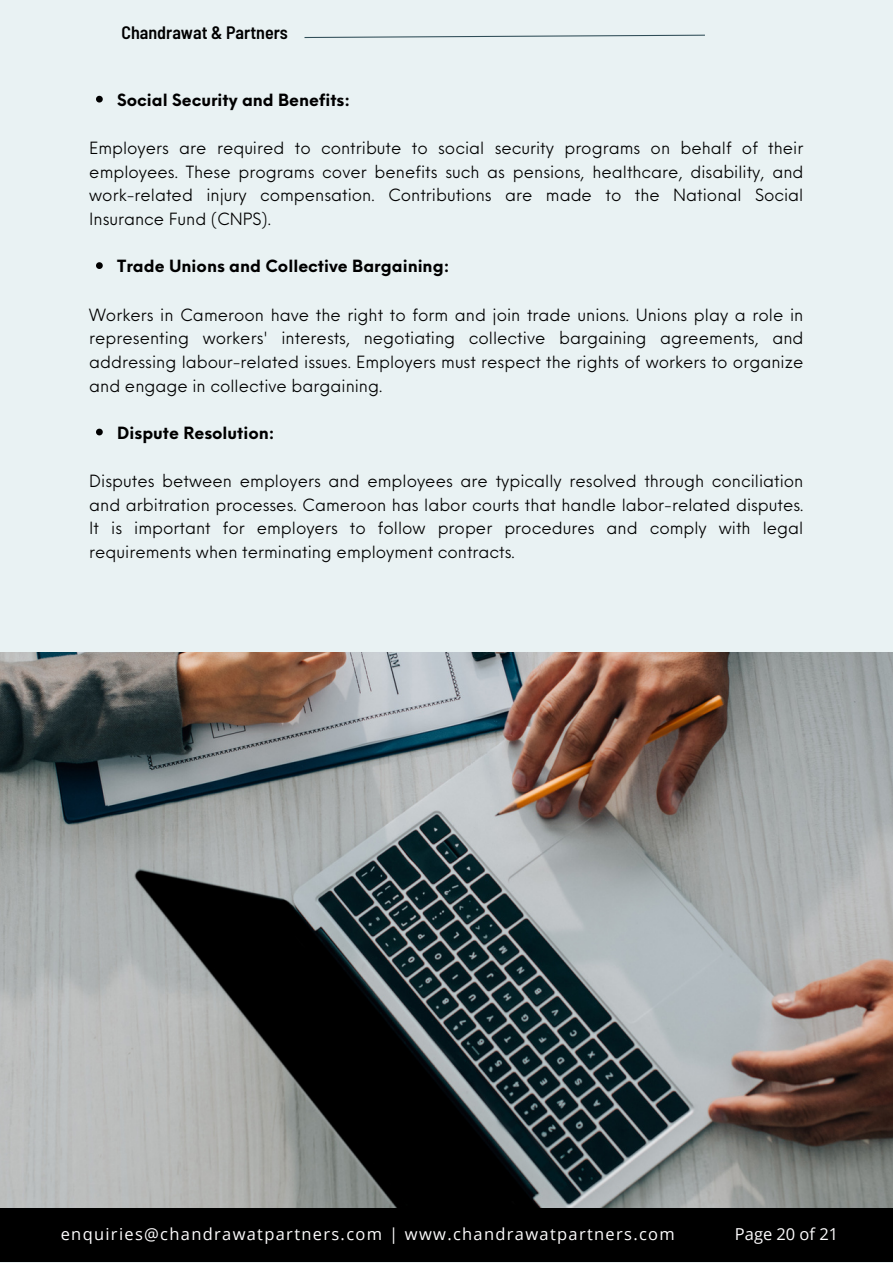
<style>
.page{position:relative;width:893px;height:1264px;background:#fff}
.page>*{position:absolute;margin:0;border:0;box-sizing:border-box;transform-origin:0 0}
.t1{font:600 semi-condensed 18px "Barlow";color:#000}
.t2{font:16.5px/23.5px "Neue Einstellung";color:#000;text-align:justify}
.t3{font:700 16.5px "Neue Einstellung";color:#000}
.t4{font:16.5px "Open Sans";letter-spacing:.08em;color:#fdfcfd}
.t5{font:16.5px "Open Sans";color:#fdfcfd}
</style>
<div class="page">
<div style="left:0;top:0;width:892px;height:1262px;background:#e9f2f3"></div>
<svg style="left:304px;top:35px;width:401px;height:3px"></svg>
<img style="left:0;top:652px;width:892px;height:556px">
<div style="left:0;top:1208px;width:892px;height:53px;background:#000"></div>
<svg style="left:96px;top:96px;width:7px;height:6px"></svg>
<svg style="left:96px;top:262px;width:7px;height:7px"></svg>
<svg style="left:96px;top:428px;width:7px;height:7px"></svg>
<p class="t1" style="left:121px;top:21px;width:168px">Chandrawat &amp; Partners</p>
<p class="t3" style="left:117px;top:85px;width:234px">Social Security and Benefits:</p>
<p class="t2" style="left:89px;top:135px;width:715px">Employers are required to contribute to social security programs on behalf of their employees. These programs cover benefits such as pensions, healthcare, disability, and work-related injury compensation. Contributions are made to the National Social Insurance Fund (CNPS).</p>
<p class="t3" style="left:117px;top:251px;width:333px">Trade Unions and Collective Bargaining:</p>
<p class="t2" style="left:89px;top:301px;width:715px">Workers in Cameroon have the right to form and join trade unions. Unions play a role in representing workers' interests, negotiating collective bargaining agreements, and addressing labour-related issues. Employers must respect the rights of workers to organize and engage in collective bargaining.</p>
<p class="t3" style="left:117px;top:418px;width:159px">Dispute Resolution:</p>
<p class="t2" style="left:89px;top:467px;width:715px">Disputes between employers and employees are typically resolved through conciliation and arbitration processes. Cameroon has labor courts that handle labor-related disputes.<br>It is important for employers to follow proper procedures and comply with legal requirements when terminating employment contracts.</p>
<p class="t4" style="left:61px;top:1222px;width:615px">enquiries@chandrawatpartners.com | www.chandrawatpartners.com</p>
<p class="t5" style="left:734px;top:1222px;width:105px">Page 20 of 21</p>
</div>
